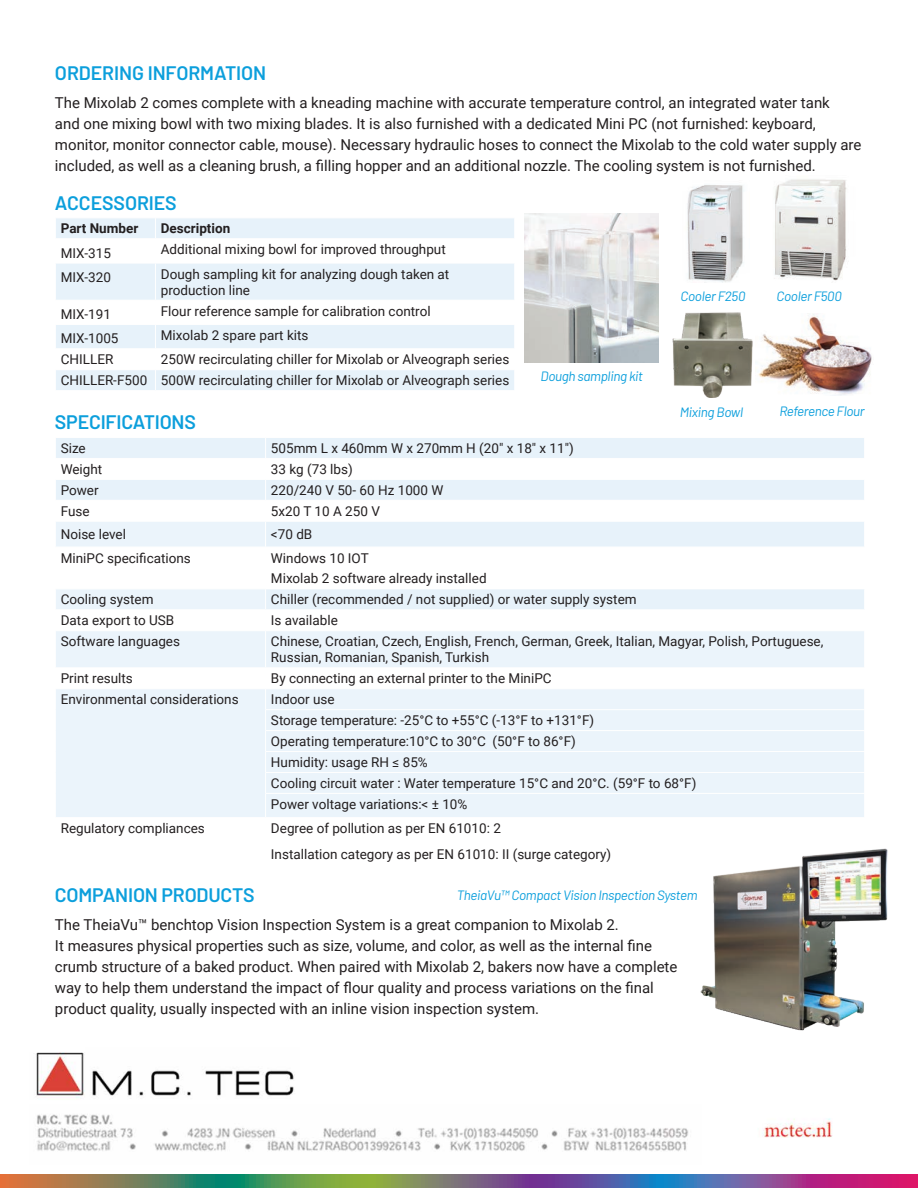
<style>
.page{position:relative;width:918px;height:1188px;background:#fff}
.page>*{position:absolute;margin:0;border:0;box-sizing:border-box;transform-origin:0 0}
.t1{font:600 19.5px "Barlow";letter-spacing:-.01em;color:#0c9fdc}
.t2{font:15px/21px "Roboto";color:#231f20}
.t3{font:13.5px/21px "Roboto";color:#231f20}
.t4{font:italic 13.5px "Barlow";letter-spacing:-.025em;color:#0c9fdc}
.t5{font:700 13.5px "Roboto";color:#231f20}
</style>
<div class="page">
<svg style="left:0;top:1174px;width:918px;height:14px;background:#776c76"></svg>
<div style="left:56px;top:438px;width:808px;height:20px;background:#e7f2fa"></div>
<div style="left:56px;top:480px;width:808px;height:20px;background:#e7f2fa"></div>
<div style="left:56px;top:522px;width:808px;height:25px;background:#e7f2fa"></div>
<svg style="left:56px;top:590px;width:808px;height:77px;fill:#ebf4fb"></svg>
<div style="left:266px;top:589px;width:599px;height:21px;background:#e7f2fa"></div>
<hr style="left:266px;top:589px;width:599px;height:1px;background:#fff">
<hr style="left:55px;top:609px;width:211px;height:1px;background:#fff">
<hr style="left:266px;top:609px;width:599px;height:1px;background:#fff">
<svg style="left:265px;top:438px;width:1px;height:192px"></svg>
<svg style="left:864px;top:590px;width:1px;height:19px"></svg>
<hr style="left:55px;top:630px;width:211px;height:1px;background:#fff">
<hr style="left:266px;top:630px;width:599px;height:1px;background:#fff">
<hr style="left:265px;top:631px;width:1px;height:37px;background:#fff">
<div style="left:56px;top:689px;width:808px;height:128px;background:#ebf4fb"></div>
<img style="left:672px;top:312px;width:81px;height:85px">
<img style="left:525px;top:214px;width:134px;height:148px">
<div style="left:56px;top:219px;width:99px;height:171px;background:#e7f2fa"></div>
<svg style="left:56px;top:239px;width:99px;height:130px"></svg>
<hr style="left:55px;top:238px;width:100px;height:1px;background:#fff">
<hr style="left:55px;top:263px;width:100px;height:1px;background:#fff">
<hr style="left:55px;top:300px;width:100px;height:1px;background:#fff">
<hr style="left:55px;top:324px;width:100px;height:1px;background:#fff">
<hr style="left:55px;top:348px;width:100px;height:1px;background:#fff">
<hr style="left:55px;top:369px;width:100px;height:1px;background:#fff">
<svg style="left:156px;top:218px;width:358px;height:172px"></svg>
<img style="left:758px;top:314px;width:114px;height:82px">
<img style="left:774px;top:179px;width:73px;height:102px">
<img style="left:687px;top:185px;width:57px;height:97px">
<img style="left:700px;top:848px;width:188px;height:183px">
<img style="left:36px;top:1052px;width:797px;height:99px">
<h1 class="t1" style="left:55px;top:59px;width:213px">ORDERING INFORMATION</h1>
<p class="t2" style="left:55px;top:91px;width:808px">The Mixolab 2 comes complete with a kneading machine with accurate temperature control, an integrated water tank<br>and one mixing bowl with two mixing blades. It is also furnished with a dedicated Mini PC (not furnished: keyboard, monitor, monitor connector cable, mouse). Necessary hydraulic hoses to connect the Mixolab to the cold water supply are included, as well as a cleaning brush, a filling hopper and an additional nozzle. The cooling system is not furnished.</p>
<h1 class="t1" style="left:55px;top:189px;width:123px">ACCESSORIES</h1>
<p class="t5" style="left:61px;top:219px;width:79px">Part Number</p>
<p class="t5" style="left:161px;top:219px;width:71px">Description</p>
<p class="t3" style="left:61px;top:242px;width:52px">MIX-315</p>
<p class="t3" style="left:161px;top:238px;width:287px">Additional mixing bowl for improved throughput</p>
<p class="t3" style="left:61px;top:266px;width:52px">MIX-320</p>
<p class="t3" style="left:161px;top:265px;width:290px;line-height:16.2px">Dough sampling kit for analyzing dough taken at production line</p>
<p class="t3" style="left:61px;top:303px;width:52px">MIX-191</p>
<p class="t3" style="left:161px;top:300px;width:271px">Flour reference sample for calibration control</p>
<p class="t3" style="left:61px;top:328px;width:59px">MIX-1005</p>
<p class="t3" style="left:161px;top:324px;width:149px">Mixolab 2 spare part kits</p>
<p class="t3" style="left:61px;top:349px;width:54px">CHILLER</p>
<p class="t3" style="left:61px;top:349px;width:450px;text-align:right">250W recirculating chiller for Mixolab or Alveograph series<br>CHILLER-F500 500W recirculating chiller for Mixolab or Alveograph series</p>
<h1 class="t1" style="left:55px;top:408px;width:143px">SPECIFICATIONS</h1>
<p class="t4" style="left:541px;top:367px;width:104px">Dough sampling kit</p>
<p class="t4" style="left:681px;top:287px;width:66px">Cooler F250</p>
<p class="t4" style="left:777px;top:287px;width:67px">Cooler F500</p>
<p class="t4" style="left:680px;top:402px;width:65px">Mixing Bowl</p>
<p class="t4" style="left:779px;top:401px;width:87px">Reference Flour</p>
<p class="t3" style="left:61px;top:437px;width:27px">Size</p>
<p class="t3" style="left:271px;top:437px;width:304px">505mm L x 460mm W x 270mm H (20" x 18" x 11")</p>
<p class="t3" style="left:61px;top:458px;width:43px">Weight</p>
<p class="t3" style="left:271px;top:458px;width:83px">33 kg (73 lbs)</p>
<p class="t3" style="left:61px;top:479px;width:39px">Power</p>
<p class="t3" style="left:271px;top:479px;width:174px">220/240 V 50- 60 Hz 1000 W</p>
<p class="t3" style="left:61px;top:500px;width:30px">Fuse</p>
<p class="t3" style="left:271px;top:500px;width:111px">5x20 T 10 A 250 V</p>
<p class="t3" style="left:61px;top:523px;width:67px">Noise level</p>
<p class="t3" style="left:271px;top:523px;width:43px">&lt;70 dB</p>
<p class="t3" style="left:61px;top:547px;width:132px">MiniPC specifications</p>
<p class="t3" style="left:271px;top:547px;width:217px">Windows 10 IOT<br>Mixolab 2 software already installed</p>
<p class="t3" style="left:61px;top:589px;width:94px">Cooling system</p>
<p class="t3" style="left:271px;top:589px;width:367px">Chiller (recommended / not supplied) or water supply system</p>
<p class="t3" style="left:61px;top:610px;width:115px">Data export to USB</p>
<p class="t3" style="left:271px;top:610px;width:68px">Is available</p>
<p class="t3" style="left:61px;top:630px;width:121px">Software languages</p>
<p class="t3" style="left:271px;top:633px;width:554px;line-height:16.2px">Chinese, Croatian, Czech, English, French, German, Greek, Italian, Magyar, Polish, Portuguese,<br>Russian, Romanian, Spanish, Turkish</p>
<p class="t3" style="left:61px;top:668px;width:74px">Print results</p>
<p class="t3" style="left:271px;top:668px;width:282px">By connecting an external printer to the MiniPC</p>
<p class="t3" style="left:61px;top:688px;width:179px">Environmental considerations</p>
<p class="t3" style="left:271px;top:688px;width:427px">Indoor use<br>Storage temperature: -25°C to +55°C (-13°F to +131°F)<br>Operating temperature:10°C to 30°C (50°F to 86°F)<br>Humidity: usage RH ≤ 85%<br>Cooling circuit water : Water temperature 15°C and 20°C. (59°F to 68°F)<br>Power voltage variations:&lt; ± 10%</p>
<p class="t3" style="left:61px;top:817px;width:146px">Regulatory compliances</p>
<p class="t3" style="left:271px;top:815px;width:342px;line-height:25.8px">Degree of pollution as per EN 61010: 2<br>Installation category as per EN 61010: II (surge category)</p>
<h1 class="t1" style="left:55px;top:881px;width:201px">COMPANION PRODUCTS</h1>
<p class="t2" style="left:55px;top:914px;width:624px">The TheiaVu™ benchtop Vision Inspection System is a great companion to Mixolab 2.<br>It measures physical properties such as size, volume, and color, as well as the internal fine crumb structure of a baked product. When paired with Mixolab 2, bakers now have a complete way to help them understand the impact of flour quality and process variations on the final product quality, usually inspected with an inline vision inspection system.</p>
<p class="t4" style="left:457px;top:886px;width:242px">TheiaVu™ Compact Vision Inspection System</p>
</div>
